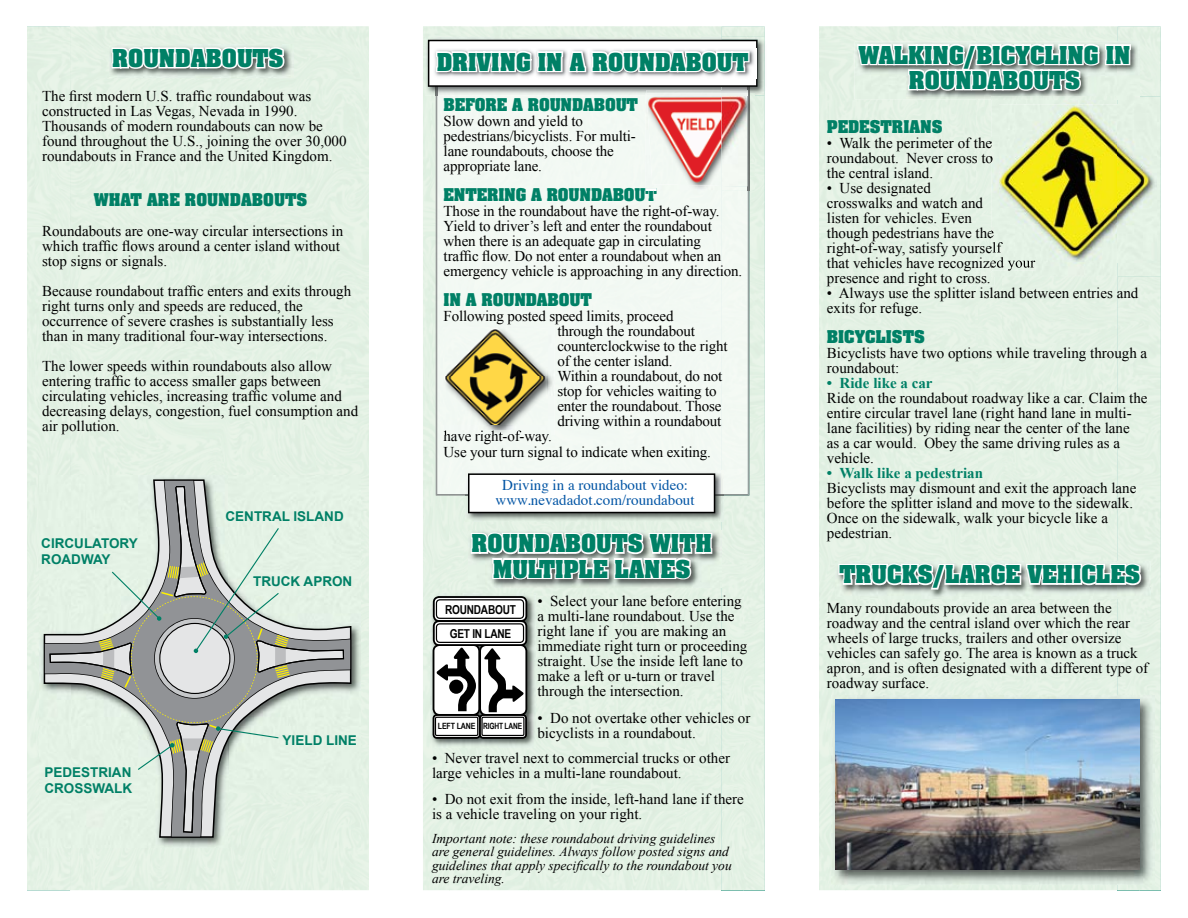
<style>
.page{position:relative;width:1188px;height:918px;background:#fff}
.page>*{position:absolute;margin:0;border:0;box-sizing:border-box;transform-origin:0 0}
.t1{font:700 21px/25.2px "Aachen";color:#008066;text-align:center}
.t2{font:15px/15px "Times New Roman";color:#000}
.t3{font:700 15px "Aachen";letter-spacing:-.01em;color:#008066}
.t4{font:15px/15px "Times";color:#0054a4;text-align:center}
.t5{font:700 15px "Times New Roman";color:#008066}
.t6{font:italic 13.5px/13.5px "Times New Roman";color:#000}
.t7{font:700 13.5px/16.2px "Arial";color:#008066}
.t8{font:700 12.3px/24.3px "Arial Narrow";letter-spacing:-.02em;color:#000;text-align:center}
.t9{font:700 8.55px "Arial Narrow";letter-spacing:-.02em;color:#000}
</style>
<div class="page">
<hr style="left:1118px;top:890px;width:43px;height:1px;background:#51a997">
<div style="left:1003px;top:276px;width:115px;height:420px;background:#e3f1e4"></div>
<img style="left:1132px;top:27px;width:29px;height:53px">
<img style="left:1140px;top:80px;width:21px;height:16px">
<div style="left:1118px;top:276px;width:43px;height:452px;background:#e3f1e4"></div>
<img style="left:1139px;top:728px;width:22px;height:162px">
<div style="left:827px;top:137px;width:165px;height:26px;background:#e4f1e4"></div>
<div style="left:827px;top:227px;width:165px;height:44px;background:#e4f2e5"></div>
<div style="left:827px;top:272px;width:167px;height:14px;background:#e5f2e5"></div>
<hr style="left:722px;top:890px;width:43px;height:1px;background:#51a997">
<div style="left:423px;top:80px;width:26px;height:810px;background:#e4f1e4"></div>
<div style="left:528px;top:620px;width:194px;height:270px;background:#e3f1e4"></div>
<img style="left:758px;top:27px;width:7px;height:10px">
<img style="left:743px;top:95px;width:22px;height:795px">
<img style="left:344px;top:476px;width:17px;height:371px">
<svg style="left:344px;top:480px;width:7px;height:357px;background:#d5e0d6"></svg>
<div style="left:465px;top:188px;width:192px;height:13px;background:#f2f9f3"></div>
<img style="left:436px;top:111px;width:29px;height:362px">
<img style="left:724px;top:190px;width:25px;height:305px">
<img style="left:444px;top:327px;width:111px;height:108px">
<img style="left:444px;top:431px;width:107px;height:4px">
<img style="left:441px;top:328px;width:107px;height:96px">
<img style="left:750px;top:111px;width:4px;height:79px">
<img style="left:645px;top:111px;width:105px;height:79px">
<img style="left:748px;top:111px;width:1px;height:79px">
<svg style="left:645px;top:188px;width:12px;height:2px"></svg>
<img style="left:646px;top:111px;width:76px;height:76px">
<img style="left:722px;top:111px;width:26px;height:76px">
<img style="left:715px;top:496px;width:7px;height:26px">
<img style="left:465px;top:471px;width:257px;height:23px">
<img style="left:715px;top:494px;width:7px;height:2px">
<img style="left:425px;top:66px;width:3px;height:29px">
<img style="left:758px;top:37px;width:7px;height:58px">
<svg style="left:428px;top:26px;width:330px;height:85px"></svg>
<img style="left:430px;top:594px;width:106px;height:154px">
<img style="left:1034px;top:262px;width:84px;height:14px">
<img style="left:1118px;top:96px;width:43px;height:180px">
<svg style="left:992px;top:137px;width:1px;height:26px"></svg>
<svg style="left:992px;top:227px;width:2px;height:14px"></svg>
<img style="left:992px;top:242px;width:7px;height:14px">
<img style="left:992px;top:257px;width:43px;height:14px">
<img style="left:999px;top:116px;width:119px;height:146px">
<img style="left:1118px;top:104px;width:39px;height:158px">
<img style="left:999px;top:242px;width:4px;height:14px">
<img style="left:999px;top:257px;width:36px;height:5px">
<img style="left:855px;top:42px;width:285px;height:57px">
<img style="left:1132px;top:96px;width:8px;height:3px">
<svg style="left:856px;top:26px;width:276px;height:90px"></svg>
<img style="left:715px;top:530px;width:6px;height:58px">
<svg style="left:433px;top:473px;width:282px;height:266px"></svg>
<svg style="left:27px;top:26px;width:317px;height:865px;background:#d9e4d9"></svg>
<img style="left:1143px;top:561px;width:7px;height:37px">
<svg style="left:837px;top:533px;width:306px;height:90px;background:#dce6dd"></svg>
<img style="left:832px;top:696px;width:286px;height:189px">
<img style="left:1118px;top:696px;width:36px;height:189px">
<img style="left:836px;top:699px;width:303px;height:171px">
<h1 class="t1" style="left:112px;top:45px;width:173px">ROUNDABOUTS</h1>
<p class="t2" style="left:42px;top:88px;width:306px">The first modern U.S. traffic roundabout was constructed in Las Vegas, Nevada in 1990.<br>Thousands of modern roundabouts can now be found throughout the U.S., joining the over 30,000 roundabouts in France and the United Kingdom.</p>
<p class="t3" style="left:94px;top:188px;width:215px">WHAT ARE ROUNDABOUTS</p>
<p class="t2" style="left:42px;top:223px;width:303px">Roundabouts are one-way circular intersections in which traffic flows around a center island without stop signs or signals.</p>
<p class="t2" style="left:42px;top:283px;width:311px">Because roundabout traffic enters and exits through right turns only and speeds are reduced, the occurrence of severe crashes is substantially less than in many traditional four-way intersections.</p>
<p class="t2" style="left:42px;top:358px;width:318px">The lower speeds within roundabouts also allow entering traffic to access smaller gaps between circulating vehicles, increasing traffic volume and decreasing delays, congestion, fuel consumption and air pollution.</p>
<p class="t7" style="left:41px;top:535px;width:98px">CIRCULATORY<br>ROADWAY</p>
<p class="t7" style="left:44px;top:764px;width:89px">PEDESTRIAN<br>CROSSWALK</p>
<p class="t7" style="left:226px;top:508px;width:120px">CENTRAL ISLAND</p>
<p class="t7" style="left:253px;top:573px;width:101px">TRUCK APRON</p>
<p class="t7" style="left:283px;top:732px;width:76px">YIELD LINE</p>
<h1 class="t1" style="left:437px;top:49px;width:313px">DRIVING IN A ROUNDABOUT</h1>
<p class="t3" style="left:444px;top:94px;width:196px">BEFORE A ROUNDABOUT</p>
<p class="t2" style="left:444px;top:113px;width:194px">Slow down and yield to pedestrians/bicyclists. For multi&shy;lane roundabouts, choose the appropriate lane.</p>
<p class="t3" style="left:444px;top:184px;width:215px">ENTERING A ROUNDABOUT</p>
<p class="t2" style="left:444px;top:203px;width:300px">Those in the roundabout have the right-of-way.<br>Yield to driver’s left and enter the roundabout when there is an adequate gap in circulating<br>traffic flow. Do not enter a roundabout when an emergency vehicle is approaching in any direction.</p>
<p class="t3" style="left:444px;top:289px;width:150px">IN A ROUNDABOUT</p>
<p class="t2" style="left:444px;top:308px;width:231px">Following posted speed limits, proceed</p>
<p class="t2" style="left:557px;top:323px;width:139px">through the roundabout</p>
<p class="t2" style="left:557px;top:338px;width:172px">counterclockwise to the right</p>
<p class="t2" style="left:557px;top:353px;width:117px">of the center island.</p>
<p class="t2" style="left:557px;top:368px;width:167px">Within a roundabout, do not</p>
<p class="t2" style="left:557px;top:383px;width:161px">stop for vehicles waiting to</p>
<p class="t2" style="left:557px;top:398px;width:166px">enter the roundabout. Those</p>
<p class="t2" style="left:557px;top:413px;width:166px">driving within a roundabout</p>
<p class="t2" style="left:444px;top:428px;width:110px">have right-of-way.</p>
<p class="t2" style="left:444px;top:445px;width:269px">Use your turn signal to indicate when exiting.</p>
<p class="t4" style="left:496px;top:476px;width:201px">Driving in a roundabout video: www.nevadadot.com/roundabout</p>
<h1 class="t1" style="left:471px;top:530px;width:242px">ROUNDABOUTS WITH<br>MULTIPLE LANES</h1>
<p class="t8" style="left:445px;top:597px;width:72px">ROUNDABOUT<br>GET IN LANE</p>
<p class="t2" style="left:537px;top:593px;width:211px">• Select your lane before entering a multi-lane roundabout. Use the right lane if you are making an immediate right turn or proceeding straight. Use the inside left lane to make a left or u-turn or travel through the intersection.</p>
<p class="t2" style="left:537px;top:710px;width:214px">• Do not overtake other vehicles or bicyclists in a roundabout.</p>
<p class="t2" style="left:432px;top:751px;width:300px">• Never travel next to commercial trucks or other large vehicles in a multi-lane roundabout.</p>
<p class="t2" style="left:432px;top:791px;width:313px">• Do not exit from the inside, left-hand lane if there is a vehicle traveling on your right.</p>
<p class="t6" style="left:432px;top:831px;width:301px">Important note: these roundabout driving guidelines are general guidelines. Always follow posted signs and guidelines that apply specifically to the roundabout you are traveling.</p>
<p class="t9" style="left:438px;top:722px;width:86px">LEFT LANE RIGHT LANE</p>
<h1 class="t1" style="left:859px;top:42px;width:273px">WALKING/BICYCLING IN<br>ROUNDABOUTS</h1>
<p class="t3" style="left:827px;top:115px;width:117px">PEDESTRIANS</p>
<p class="t2" style="left:827px;top:135px;width:168px;text-align:justify">• Walk the perimeter of the roundabout. Never cross to the central island.</p>
<p class="t2" style="left:827px;top:180px;width:210px">• Use designated<br>crosswalks and watch and<br>listen for vehicles. Even<br>though pedestrians have the right-of-way, satisfy yourself<br>that vehicles have recognized your presence and right to cross.</p>
<p class="t2" style="left:827px;top:285px;width:313px">• Always use the splitter island between entries and exits for refuge.</p>
<p class="t3" style="left:827px;top:325px;width:100px">BICYCLISTS</p>
<p class="t2" style="left:827px;top:345px;width:322px">Bicyclists have two options while traveling through a roundabout:</p>
<p class="t5" style="left:827px;top:374px;width:107px">• Ride like a car</p>
<p class="t2" style="left:827px;top:390px;width:322px">Ride on the roundabout roadway like a car. Claim the entire circular travel lane (right hand lane in multi&shy;lane facilities) by riding near the center of the lane<br>as a car would. Obey the same driving rules as a vehicle.</p>
<p class="t5" style="left:827px;top:464px;width:158px">• Walk like a pedestrian</p>
<p class="t2" style="left:827px;top:480px;width:311px">Bicyclists may dismount and exit the approach lane before the splitter island and move to the sidewalk.<br>Once on the sidewalk, walk your bicycle like a pedestrian.</p>
<h1 class="t1" style="left:840px;top:561px;width:302px">TRUCKS/LARGE VEHICLES</h1>
<p class="t2" style="left:827px;top:600px;width:323px">Many roundabouts provide an area between the roadway and the central island over which the rear wheels of large trucks, trailers and other oversize vehicles can safely go. The area is known as a truck apron, and is often designated with a different type of roadway surface.</p>
</div>
